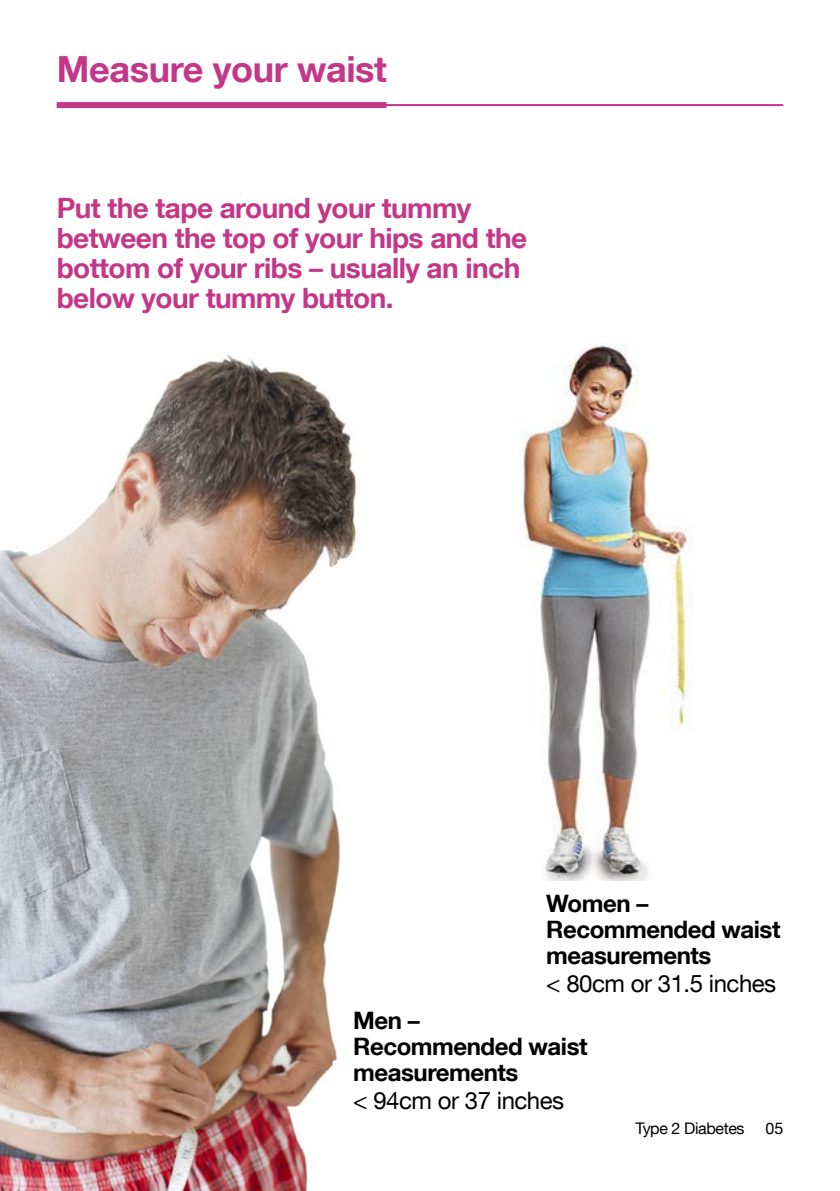
<style>
.page{position:relative;width:840px;height:1191px;background:#fff}
.page>*{position:absolute;margin:0;border:0;box-sizing:border-box;transform-origin:0 0}
.t1{font:700 36px "Helvetica Neue LT Com";letter-spacing:-.01em;color:#c43788}
.t2{font:700 28px/30px "Helvetica Neue LT Com";letter-spacing:-.02em;color:#c43788}
.t3{font:700 24px/26px "Helvetica Neue LT Com";letter-spacing:-.02em;color:#000}
.t4{font:24px "Helvetica Neue LT Com";letter-spacing:-.02em;color:#000}
.t5{font:16px "Helvetica Neue LT Com";letter-spacing:-.025em;color:#000}
</style>
<div class="page">
<hr style="left:57px;top:104px;width:725px;height:2px;background:#c43788">
<div style="left:57px;top:102px;width:329px;height:6px;background:#c43788"></div>
<img style="left:0;top:354px;width:561px;height:837px">
<img style="left:512px;top:343px;width:181px;height:537px">
<p class="t1" style="left:57px;top:47px;width:331px">Measure your waist</p>
<p class="t2" style="left:57px;top:193px;width:471px">Put the tape around your tummy between the top of your hips and the bottom of your ribs – usually an inch below your tummy button.</p>
<p class="t3" style="left:546px;top:890px;width:235px">Women –<br>Recommended waist measurements</p>
<p class="t4" style="left:546px;top:968px;width:231px">&lt; 80cm or 31.5 inches</p>
<p class="t3" style="left:353px;top:1006px;width:235px">Men –<br>Recommended waist measurements</p>
<p class="t4" style="left:353px;top:1085px;width:212px">&lt; 94cm or 37 inches</p>
<p class="t5" style="left:635px;top:1118px;width:110px">Type 2 Diabetes</p>
<p class="t5" style="left:765px;top:1118px;width:19px">05</p>
</div>
